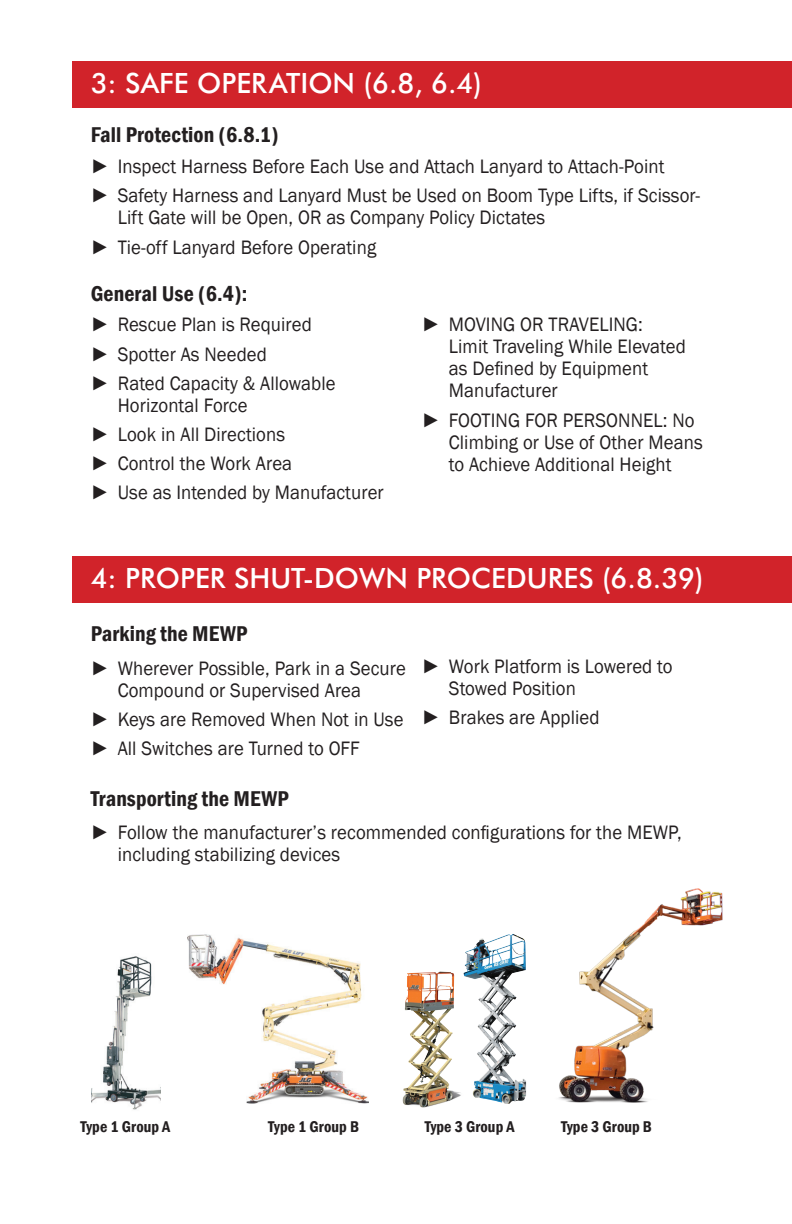
<style>
.page{position:relative;width:792px;height:1224px;background:#fff}
.page>*{position:absolute;margin:0;border:0;box-sizing:border-box;transform-origin:0 0}
.t1{font:500 28px "Futura BT";color:#fff}
.Sub_Head_Text{font:600 condensed 22px "Franklin Gothic";letter-spacing:.005em;color:#231f20}
.t2{font:20px/22px "Franklin Gothic";letter-spacing:.005em;color:#231f20;scale:.94 1}
.Sub_Head_Text-2{font:600 condensed 16px "Franklin Gothic";letter-spacing:.005em;color:#231f20}
.s1{font-weight:500;font-stretch:condensed}
</style>
<div class="page">
<div style="left:73px;top:61px;width:719px;height:46px;background:#d1232a"></div>
<div style="left:73px;top:556px;width:719px;height:46px;background:#d1232a"></div>
<img style="left:559px;top:888px;width:164px;height:215px">
<img style="left:402px;top:972px;width:59px;height:136px">
<img style="left:463px;top:934px;width:63px;height:170px">
<img style="left:187px;top:934px;width:182px;height:170px">
<img style="left:92px;top:956px;width:69px;height:154px">
<p class="t1" style="left:91px;top:66px;width:393px">3: SAFE OPERATION (6.8, 6.4)</p>
<p class="Sub_Head_Text" style="left:91px;top:120px;width:190px">Fall Protection (6.8.1)</p>
<p class="t2" style="left:91px;top:156px;width:612px"><span class="s1">►</span> Inspect Harness Before Each Use and Attach Lanyard to Attach-Point</p>
<p class="t2" style="left:118px;top:185px;width:621px;text-indent:-27px"><span class="s1">►</span> Safety Harness and Lanyard Must be Used on Boom Type Lifts, if Scissor-<br>Lift Gate will be Open, OR as Company Policy Dictates</p>
<p class="t2" style="left:91px;top:236px;width:305px"><span class="s1">►</span> Tie-off Lanyard Before Operating</p>
<p class="Sub_Head_Text" style="left:91px;top:278px;width:158px">General Use (6.4):</p>
<p class="t2" style="left:91px;top:314px;width:237px"><span class="s1">►</span> Rescue Plan is Required</p>
<p class="t2" style="left:91px;top:343px;width:189px"><span class="s1">►</span> Spotter As Needed</p>
<p class="t2" style="left:118px;top:373px;width:233px;text-indent:-27px"><span class="s1">►</span> Rated Capacity &amp; Allowable<br>Horizontal Force</p>
<p class="t2" style="left:91px;top:424px;width:208px"><span class="s1">►</span> Look in All Directions</p>
<p class="t2" style="left:91px;top:453px;width:216px"><span class="s1">►</span> Control the Work Area</p>
<p class="t2" style="left:91px;top:482px;width:313px"><span class="s1">►</span> Use as Intended by Manufacturer</p>
<p class="t2" style="left:449px;top:314px;width:254px;text-indent:-27px"><span class="s1">►</span> MOVING OR TRAVELING:<br>Limit Traveling While Elevated as Defined by Equipment<br>Manufacturer</p>
<p class="t2" style="left:449px;top:409px;width:272px;text-indent:-27px"><span class="s1">►</span> FOOTING FOR PERSONNEL: No<br>Climbing or Use of Other Means to Achieve Additional Height</p>
<p class="t1" style="left:91px;top:561px;width:614px">4: PROPER SHUT-DOWN PROCEDURES (6.8.39)</p>
<p class="Sub_Head_Text" style="left:91px;top:619px;width:158px">Parking the MEWP</p>
<p class="t2" style="left:118px;top:658px;width:308px;text-indent:-27px"><span class="s1">►</span> Wherever Possible, Park in a Secure<br>Compound or Supervised Area</p>
<p class="t2" style="left:91px;top:709px;width:334px"><span class="s1">►</span> Keys are Removed When Not in Use</p>
<p class="t2" style="left:91px;top:738px;width:288px"><span class="s1">►</span> All Switches are Turned to OFF</p>
<p class="Sub_Head_Text" style="left:91px;top:784px;width:199px">Transporting the MEWP</p>
<p class="t2" style="left:449px;top:656px;width:239px;text-indent:-27px"><span class="s1">►</span> Work Platform is Lowered to<br>Stowed Position</p>
<p class="t2" style="left:422px;top:707px;width:190px"><span class="s1">►</span> Brakes are Applied</p>
<p class="t2" style="left:118px;top:822px;width:602px;text-indent:-27px"><span class="s1">►</span> Follow the manufacturer’s recommended configurations for the MEWP, including stabilizing devices</p>
<p class="Sub_Head_Text-2" style="left:81px;top:1116px;width:91px">Type 1 Group A</p>
<p class="Sub_Head_Text-2" style="left:268px;top:1116px;width:92px">Type 1 Group B</p>
<p class="Sub_Head_Text-2" style="left:425px;top:1116px;width:91px">Type 3 Group A</p>
<p class="Sub_Head_Text-2" style="left:561px;top:1116px;width:92px">Type 3 Group B</p>
</div>
